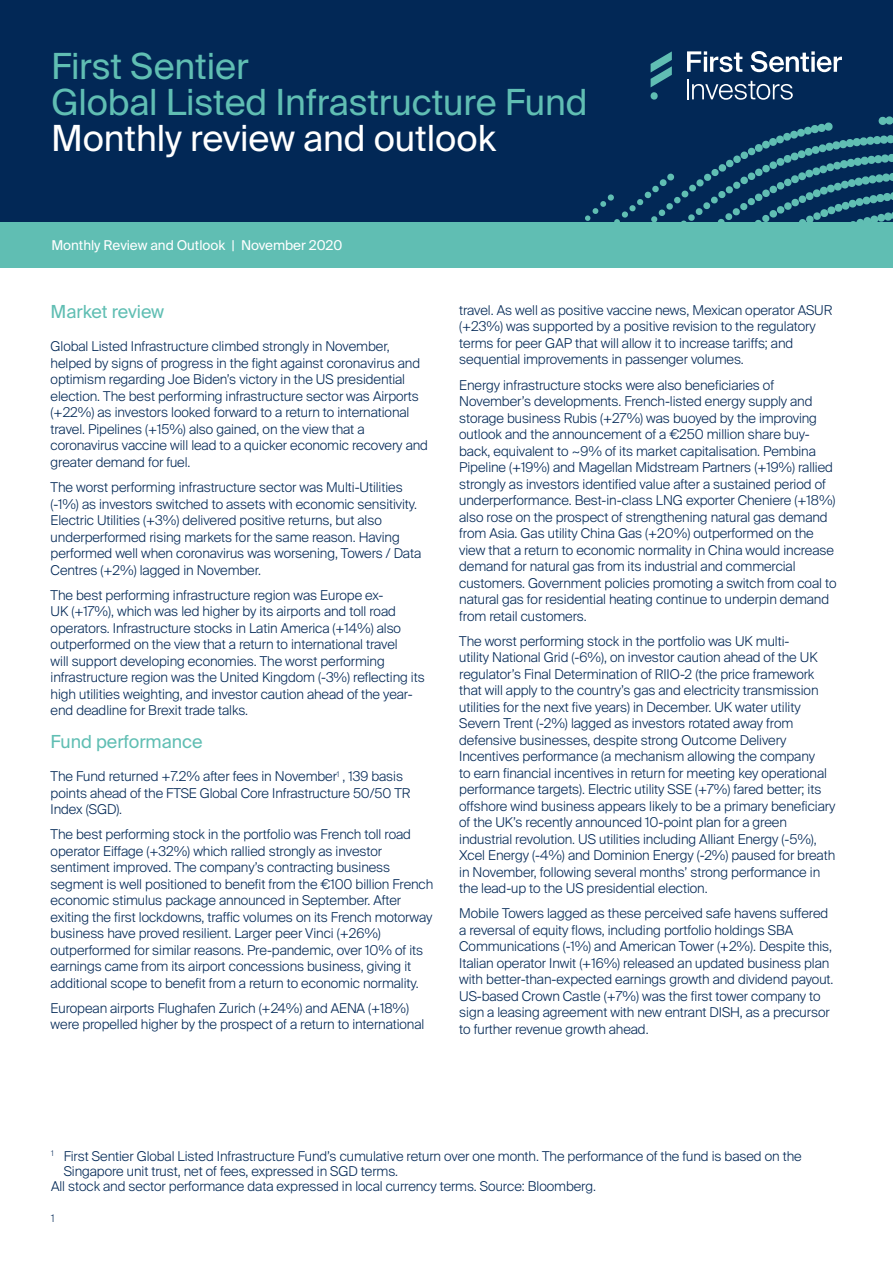
<style>
.page{position:relative;width:893px;height:1263px;background:#fff}
.page>*{position:absolute;margin:0;border:0;box-sizing:border-box;transform-origin:0 0}
.t1{font:36px/36px "Suisse Intl";letter-spacing:-.005em;color:#60beb3}
.t2{font:18px "Suisse Intl";letter-spacing:-.005em;color:#60beb3}
.t3{font:300 13.5px/16.5px "Suisse Intl";letter-spacing:-.005em;color:#022856}
.t4{font:13.5px "Suisse Intl";letter-spacing:-.005em;color:#fff}
.t5{font:300 10.5px "Suisse Intl";color:#022856}
.s1{color:#fff}
</style>
<div class="page">
<div style="left:0;top:0;width:893px;height:222px;background:#022856"></div>
<div style="left:0;top:222px;width:893px;height:46px;background:#60beb3"></div>
<svg style="left:687px;top:51px;width:55px;height:21px"></svg>
<svg style="left:751px;top:51px;width:91px;height:21px"></svg>
<hr style="left:687px;top:79px;width:2px;height:20px;background:#fff">
<svg style="left:692px;top:81px;width:101px;height:19px"></svg>
<svg style="left:651px;top:51px;width:21px;height:49px"></svg>
<svg style="left:585px;top:116px;width:308px;height:106px"></svg>
<p class="t1" style="left:51px;top:48px;width:538px">First Sentier<br>Global Listed Infrastructure Fund<br><span class="s1">Monthly review and outlook</span></p>
<p class="t4" style="left:51px;top:238px;width:292px">Monthly Review and Outlook | November 2020</p>
<p class="t2" style="left:51px;top:302px;width:115px">Market review</p>
<p class="t3" style="left:51px;top:339px;width:379px">Global Listed Infrastructure climbed strongly in November, helped by signs of progress in the fight against coronavirus and optimism regarding Joe Biden’s victory in the US presidential election. The best performing infrastructure sector was Airports (+22%) as investors looked forward to a return to international travel. Pipelines (+15%) also gained, on the view that a coronavirus vaccine will lead to a quicker economic recovery and greater demand for fuel.</p>
<p class="t3" style="left:51px;top:479px;width:372px">The worst performing infrastructure sector was Multi-Utilities (-1%) as investors switched to assets with economic sensitivity.<br>Electric Utilities (+3%) delivered positive returns, but also underperformed rising markets for the same reason. Having performed well when coronavirus was worsening, Towers / Data Centres (+2%) lagged in November.</p>
<p class="t3" style="left:51px;top:587px;width:376px">The best performing infrastructure region was Europe ex-<br>UK (+17%), which was led higher by its airports and toll road operators. Infrastructure stocks in Latin America (+14%) also outperformed on the view that a return to international travel<br>will support developing economies. The worst performing infrastructure region was the United Kingdom (-3%) reflecting its high utilities weighting, and investor caution ahead of the year&shy;end deadline for Brexit trade talks.</p>
<p class="t2" style="left:51px;top:731px;width:153px">Fund performance</p>
<p class="t3" style="left:51px;top:768px;width:361px">The Fund returned +7.2% after fees in November<sup>1</sup> , 139 basis points ahead of the FTSE Global Core Infrastructure 50/50 TR<br>Index (SGD).</p>
<p class="t3" style="left:51px;top:826px;width:384px">The best performing stock in the portfolio was French toll road operator Eiffage (+32%) which rallied strongly as investor sentiment improved. The company’s contracting business segment is well positioned to benefit from the €100 billion French economic stimulus package announced in September. After exiting the first lockdowns, traffic volumes on its French motorway business have proved resilient. Larger peer Vinci (+26%) outperformed for similar reasons. Pre-pandemic, over 10% of its earnings came from its airport concessions business, giving it additional scope to benefit from a return to economic normality.</p>
<p class="t3" style="left:51px;top:1000px;width:375px">European airports Flughafen Zurich (+24%) and AENA (+18%) were propelled higher by the prospect of a return to international</p>
<p class="t3" style="left:459px;top:302px;width:375px">travel. As well as positive vaccine news, Mexican operator ASUR (+23%) was supported by a positive revision to the regulatory terms for peer GAP that will allow it to increase tariffs; and sequential improvements in passenger volumes.</p>
<p class="t3" style="left:459px;top:377px;width:379px">Energy infrastructure stocks were also beneficiaries of November’s developments. French-listed energy supply and storage business Rubis (+27%) was buoyed by the improving outlook and the announcement of a €250 million share buy&shy;back, equivalent to ~9% of its market capitalisation. Pembina Pipeline (+19%) and Magellan Midstream Partners (+19%) rallied strongly as investors identified value after a sustained period of underperformance. Best-in-class LNG exporter Cheniere (+18%) also rose on the prospect of strengthening natural gas demand from Asia. Gas utility China Gas (+20%) outperformed on the view that a return to economic normality in China would increase demand for natural gas from its industrial and commercial customers. Government policies promoting a switch from coal to natural gas for residential heating continue to underpin demand from retail customers.</p>
<p class="t3" style="left:459px;top:633px;width:378px">The worst performing stock in the portfolio was UK multi-<br>utility National Grid (-6%), on investor caution ahead of the UK regulator’s Final Determination of RIIO-2 (the price framework that will apply to the country’s gas and electricity transmission utilities for the next five years) in December. UK water utility Severn Trent (-2%) lagged as investors rotated away from defensive businesses, despite strong Outcome Delivery Incentives performance (a mechanism allowing the company<br>to earn financial incentives in return for meeting key operational performance targets). Electric utility SSE (+7%) fared better; its offshore wind business appears likely to be a primary beneficiary of the UK’s recently announced 10-point plan for a green industrial revolution. US utilities including Alliant Energy (-5%), Xcel Energy (-4%) and Dominion Energy (-2%) paused for breath in November, following several months’ strong performance in the lead-up to the US presidential election.</p>
<p class="t3" style="left:459px;top:905px;width:376px">Mobile Towers lagged as these perceived safe havens suffered a reversal of equity flows, including portfolio holdings SBA Communications (-1%) and American Tower (+2%). Despite this, Italian operator Inwit (+16%) released an updated business plan with better-than-expected earnings growth and dividend payout.<br>US-based Crown Castle (+7%) was the first tower company to sign a leasing agreement with new entrant DISH, as a precursor to further revenue growth ahead.</p>
<p class="t3" style="left:64px;top:1148px;width:739px;line-height:15px;text-indent:-13px"><sup>1</sup> First Sentier Global Listed Infrastructure Fund’s cumulative return over one month. The performance of the fund is based on the<br>Singapore unit trust, net of fees, expressed in SGD terms.</p>
<p class="t3" style="left:51px;top:1178px;width:546px">All stock and sector performance data expressed in local currency terms. Source: Bloomberg.</p>
<p class="t5" style="left:51px;top:1212px;width:5px">1</p>
</div>
